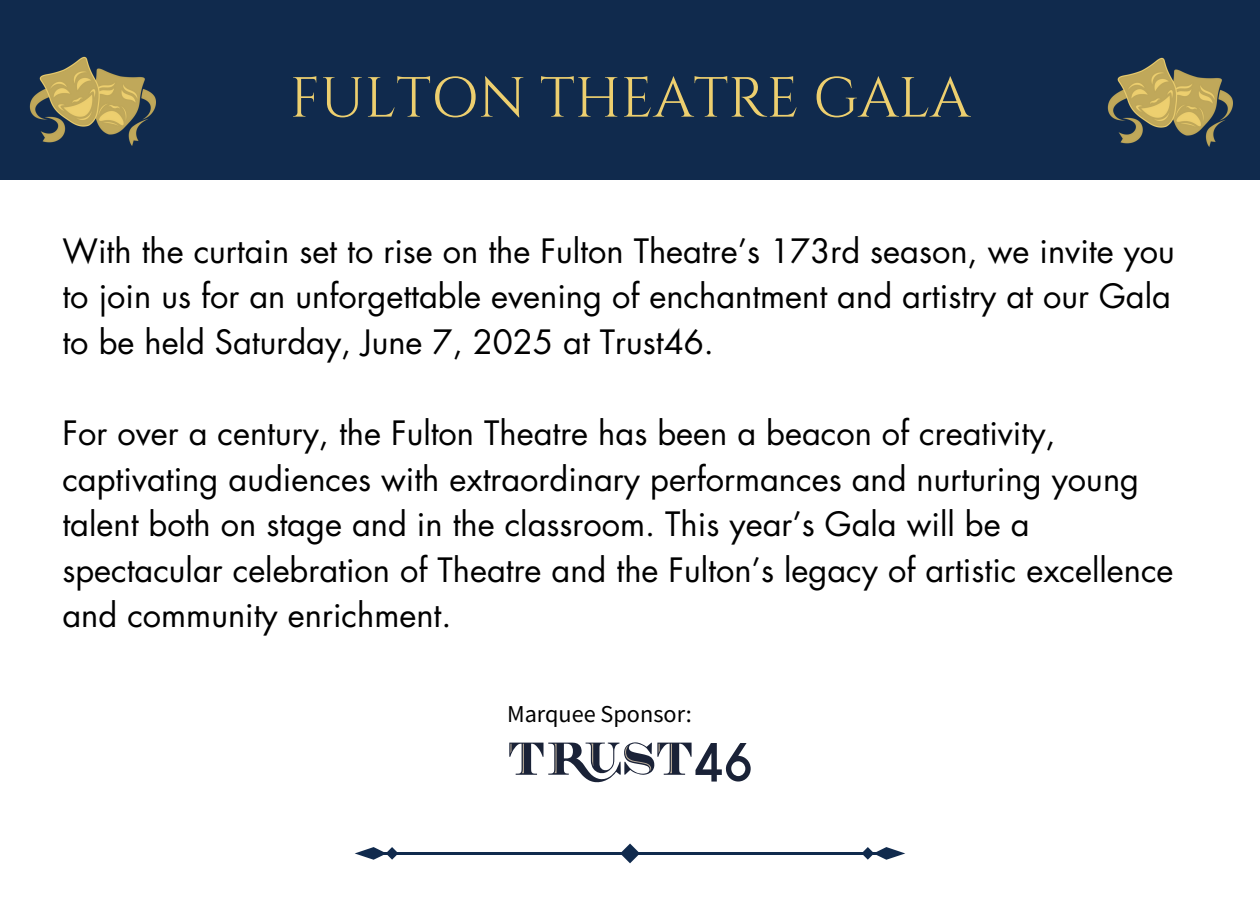
<style>
.page{position:relative;width:1260px;height:900px;background:#fff}
.page>*{position:absolute;margin:0;border:0;box-sizing:border-box;transform-origin:0 0}
.t1{font:56.5px "Cinzel";color:#edcf6f}
.t2{font:32.75px/45.5px "Futura Std";color:#000}
.t3{font:24.25px "Source Sans Pro";color:#000}
</style>
<div class="page">
<div style="left:0;top:0;width:1260px;height:180px;background:#102a4d"></div>
<img style="left:29px;top:56px;width:126px;height:89px">
<img style="left:1107px;top:57px;width:126px;height:89px">
<hr style="left:378px;top:852px;width:504px;height:2px;background:#102a4d">
<svg style="left:620px;top:844px;width:20px;height:19px"></svg>
<svg style="left:355px;top:847px;width:43px;height:13px"></svg>
<svg style="left:862px;top:847px;width:43px;height:13px"></svg>
<svg style="left:509px;top:742px;width:242px;height:40px"></svg>
<p class="t1" style="left:290px;top:62px;width:682px">FULTON THEATRE GALA</p>
<h2 class="t2" style="left:62px;top:229px;width:1114px">With the curtain set to rise on the Fulton Theatre’s 173rd season, we invite you to join us for an unforgettable evening of enchantment and artistry at our Gala to be held Saturday, June 7, 2025 at Trust46.</h2>
<h2 class="t2" style="left:62px;top:412px;width:1113px">For over a century, the Fulton Theatre has been a beacon of creativity, captivating audiences with extraordinary performances and nurturing young talent both on stage and in the classroom. This year’s Gala will be a spectacular celebration of Theatre and the Fulton’s legacy of artistic excellence and community enrichment.</h2>
<p class="t3" style="left:507px;top:698px;width:186px">Marquee Sponsor:</p>
</div>
